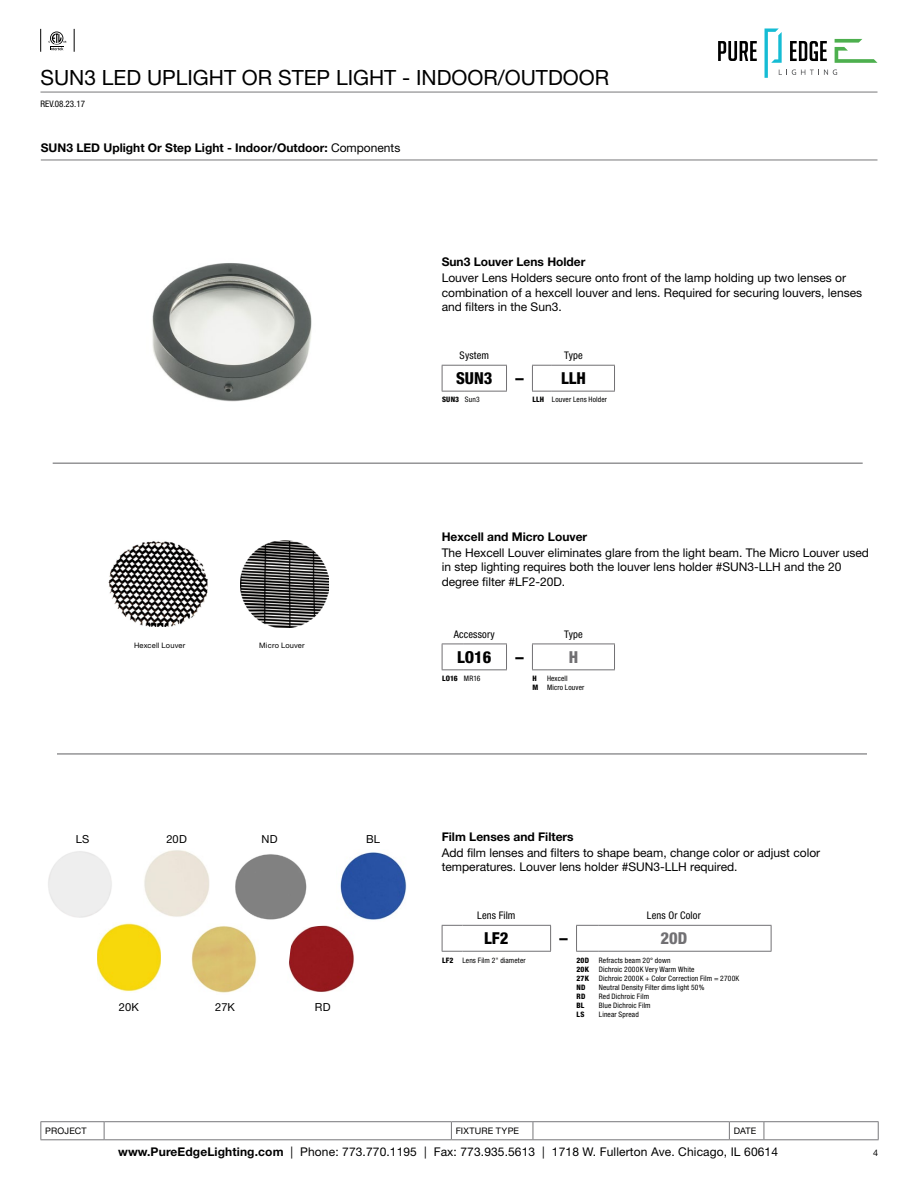
<style>
.page{position:relative;width:918px;height:1188px;background:#fff}
.page>*{position:absolute;margin:0;border:0;box-sizing:border-box;transform-origin:0 0}
.t1{font:21px "Helvetica Neue LT Std";color:#000}
.t2{font:800 condensed 16.5px "Helvetica Neue LT Std";color:#000}
.t3{font:800 condensed 16.5px "Helvetica Neue LT Std";color:#717073}
.t4{font:12px/14.4px "Helvetica Neue LT Std";color:#000}
.t5{font:700 12px "Helvetica Neue LT Std";color:#000}
.t6{font:11.1px "Helvetica Neue LT Std";letter-spacing:.015em;color:#000}
.t7{font:condensed 10.5px "Helvetica Neue LT Std";letter-spacing:.015em;color:#000}
.t8{font:9px "Helvetica Neue LT Std";letter-spacing:.02em;color:#000}
.t9{font:condensed 9px "Helvetica Neue LT Std";color:#000}
.t10{font:condensed 7.5px/9px "Helvetica Neue LT Std";letter-spacing:.02em;color:#000}
.t11{font:800 condensed 7.5px/9px "Helvetica Neue LT Std";letter-spacing:.025em;color:#000}
.t12{font:7.5px "Helvetica Neue LT Std";letter-spacing:.02em;color:#000}
.s1{font-weight:400}
.s2{font-weight:800}
.s3{font-weight:700}
</style>
<div class="page">
<svg style="left:718px;top:41px;width:39px;height:20px"></svg>
<svg style="left:765px;top:28px;width:112px;height:50px"></svg>
<hr style="left:40px;top:92px;width:838px;height:1px;background:#77777a">
<hr style="left:40px;top:1121px;width:64px;height:1px;background:#77777a">
<svg style="left:40px;top:1122px;width:1px;height:17px"></svg>
<hr style="left:104px;top:1121px;width:347px;height:1px;background:#77777a">
<svg style="left:104px;top:1122px;width:1px;height:17px"></svg>
<hr style="left:451px;top:1121px;width:82px;height:1px;background:#77777a">
<svg style="left:451px;top:1122px;width:1px;height:17px"></svg>
<hr style="left:533px;top:1121px;width:196px;height:1px;background:#77777a">
<svg style="left:533px;top:1122px;width:1px;height:17px"></svg>
<hr style="left:729px;top:1121px;width:35px;height:1px;background:#77777a">
<svg style="left:729px;top:1122px;width:1px;height:17px"></svg>
<hr style="left:764px;top:1121px;width:115px;height:1px;background:#77777a">
<svg style="left:764px;top:1122px;width:1px;height:17px"></svg>
<svg style="left:878px;top:1122px;width:1px;height:17px"></svg>
<hr style="left:40px;top:1139px;width:64px;height:1px;background:#77777a">
<hr style="left:104px;top:1139px;width:347px;height:1px;background:#77777a">
<hr style="left:451px;top:1139px;width:82px;height:1px;background:#77777a">
<hr style="left:533px;top:1139px;width:196px;height:1px;background:#77777a">
<hr style="left:729px;top:1139px;width:35px;height:1px;background:#77777a">
<hr style="left:764px;top:1139px;width:115px;height:1px;background:#77777a">
<svg style="left:49px;top:32px;width:17px;height:18px"></svg>
<svg style="left:74px;top:29px;width:1px;height:23px"></svg>
<svg style="left:40px;top:29px;width:1px;height:23px"></svg>
<img style="left:152px;top:263px;width:160px;height:139px">
<img style="left:108px;top:541px;width:100px;height:86px">
<img style="left:241px;top:541px;width:88px;height:87px">
<hr style="left:57px;top:753px;width:810px;height:1px;background:#717073">
<hr style="left:53px;top:463px;width:810px;height:1px;background:#717073">
<hr style="left:552px;top:365px;width:63px;height:1px;background:#717073">
<svg style="left:532px;top:365px;width:20px;height:27px"></svg>
<hr style="left:552px;top:391px;width:63px;height:1px;background:#717073">
<hr style="left:465px;top:365px;width:42px;height:1px;background:#717073">
<svg style="left:506px;top:366px;width:1px;height:25px"></svg>
<svg style="left:614px;top:366px;width:1px;height:25px"></svg>
<svg style="left:442px;top:365px;width:23px;height:27px"></svg>
<hr style="left:465px;top:391px;width:42px;height:1px;background:#717073">
<hr style="left:547px;top:644px;width:68px;height:1px;background:#717073">
<svg style="left:532px;top:644px;width:15px;height:26px"></svg>
<hr style="left:547px;top:669px;width:68px;height:1px;background:#717073">
<hr style="left:464px;top:644px;width:43px;height:1px;background:#717073">
<svg style="left:506px;top:644px;width:1px;height:25px"></svg>
<svg style="left:614px;top:644px;width:1px;height:25px"></svg>
<svg style="left:442px;top:644px;width:22px;height:26px"></svg>
<hr style="left:464px;top:669px;width:43px;height:1px;background:#717073">
<hr style="left:599px;top:925px;width:172px;height:1px;background:#717073">
<svg style="left:576px;top:925px;width:23px;height:27px"></svg>
<hr style="left:599px;top:951px;width:172px;height:1px;background:#717073">
<hr style="left:462px;top:925px;width:89px;height:1px;background:#717073">
<svg style="left:550px;top:926px;width:1px;height:25px"></svg>
<svg style="left:771px;top:926px;width:1px;height:25px"></svg>
<svg style="left:442px;top:925px;width:20px;height:27px"></svg>
<hr style="left:462px;top:951px;width:89px;height:1px;background:#717073">
<hr style="left:41px;top:160px;width:837px;height:1px;background:#77777a">
<img style="left:144px;top:850px;width:66px;height:67px">
<img style="left:235px;top:854px;width:72px;height:66px">
<img style="left:340px;top:852px;width:67px;height:68px">
<img style="left:191px;top:926px;width:66px;height:67px">
<img style="left:289px;top:925px;width:65px;height:67px">
<img style="left:97px;top:923px;width:64px;height:69px">
<h1 class="t1" style="left:40px;top:65px;width:570px">SUN3 LED UPLIGHT OR STEP LIGHT - INDOOR/OUTDOOR</h1>
<p class="t9" style="left:40px;top:98px;width:46px">REV.08.23.17</p>
<p class="t5" style="left:41px;top:140px;width:361px">SUN3 LED Uplight Or Step Light - Indoor/Outdoor: <span class="s1">Components</span></p>
<p class="t5" style="left:442px;top:255px;width:145px">Sun3 Louver Lens Holder</p>
<p class="t4" style="left:442px;top:271px;width:422px">Louver Lens Holders secure onto front of the lamp holding up two lenses or combination of a hexcell louver and lens. Required for securing louvers, lenses and filters in the Sun3.</p>
<p class="t7" style="left:459px;top:349px;width:31px">System</p>
<p class="t7" style="left:564px;top:349px;width:20px">Type</p>
<h2 class="t2" style="left:456px;top:368px;width:38px">SUN3</h2>
<h2 class="t2" style="left:515px;top:368px;width:72px">– LLH</h2>
<p class="t11" style="left:442px;top:395px;width:39px">SUN3 <span class="s1">Sun3</span></p>
<p class="t10" style="left:532px;top:395px;width:76px"><span class="s2">LLH</span> Louver Lens Holder</p>
<p class="t12" style="left:134px;top:641px;width:53px">Hexcell Louver</p>
<p class="t12" style="left:259px;top:641px;width:47px">Micro Louver</p>
<p class="t5" style="left:442px;top:529px;width:147px">Hexcell and Micro Louver</p>
<p class="t4" style="left:442px;top:545px;width:429px">The Hexcell Louver eliminates glare from the light beam. The Micro Louver used in step lighting requires both the louver lens holder #SUN3-LLH and the 20 degree filter #LF2-20D.</p>
<p class="t7" style="left:454px;top:628px;width:43px">Accessory</p>
<p class="t7" style="left:564px;top:628px;width:20px">Type</p>
<h2 class="t2" style="left:457px;top:647px;width:36px">LO16</h2>
<h2 class="t2" style="left:515px;top:647px;width:10px">–</h2>
<h2 class="t3" style="left:569px;top:647px;width:11px">H</h2>
<p class="t11" style="left:442px;top:674px;width:40px">LO16 <span class="s1">MR16</span></p>
<p class="t11" style="left:532px;top:674px;width:7px">H<br>M</p>
<p class="t10" style="left:547px;top:674px;width:39px">Hexcell<br>Micro Louver</p>
<p class="t6" style="left:76px;top:832px;width:15px">LS</p>
<p class="t6" style="left:166px;top:832px;width:22px">20D</p>
<p class="t6" style="left:261px;top:832px;width:17px">ND</p>
<p class="t6" style="left:366px;top:832px;width:15px">BL</p>
<p class="t6" style="left:119px;top:1001px;width:22px">20K</p>
<p class="t6" style="left:215px;top:1001px;width:21px">27K</p>
<p class="t6" style="left:315px;top:1001px;width:17px">RD</p>
<p class="t5" style="left:442px;top:829px;width:133px">Film Lenses and Filters</p>
<p class="t4" style="left:442px;top:845px;width:380px">Add film lenses and filters to shape beam, change color or adjust color temperatures. Louver lens holder #SUN3-LLH required.</p>
<p class="t7" style="left:477px;top:910px;width:40px">Lens Film</p>
<p class="t7" style="left:647px;top:910px;width:55px">Lens Or Color</p>
<h2 class="t2" style="left:484px;top:928px;width:26px">LF2</h2>
<h2 class="t2" style="left:559px;top:928px;width:10px">–</h2>
<h2 class="t3" style="left:661px;top:928px;width:28px">20D</h2>
<p class="t10" style="left:442px;top:955px;width:85px"><span class="s2">LF2</span> Lens Film 2" diameter</p>
<p class="t11" style="left:577px;top:955px;width:14px">20D<br>20K<br>27K<br>ND<br>RD<br>BL<br>LS</p>
<p class="t10" style="left:599px;top:955px;width:142px">Refracts beam 20° down<br>Dichroic 2000K Very Warm White<br>Dichroic 2000K + Color Correction Film = 2700K<br>Neutral Density Filter dims light 50%<br>Red Dichroic Film<br>Blue Dichroic Film<br>Linear Spread</p>
<p class="t8" style="left:45px;top:1125px;width:43px">PROJECT</p>
<p class="t8" style="left:456px;top:1125px;width:65px">FIXTURE TYPE</p>
<p class="t8" style="left:734px;top:1125px;width:24px">DATE</p>
<p class="t4" style="left:118px;top:1145px;width:661px"><span class="s3">www.PureEdgeLighting.com</span> | Phone: 773.770.1195 | Fax: 773.935.5613 | 1718 W. Fullerton Ave. Chicago, IL 60614</p>
<p class="t8" style="left:873px;top:1147px;width:7px">4</p>
</div>
